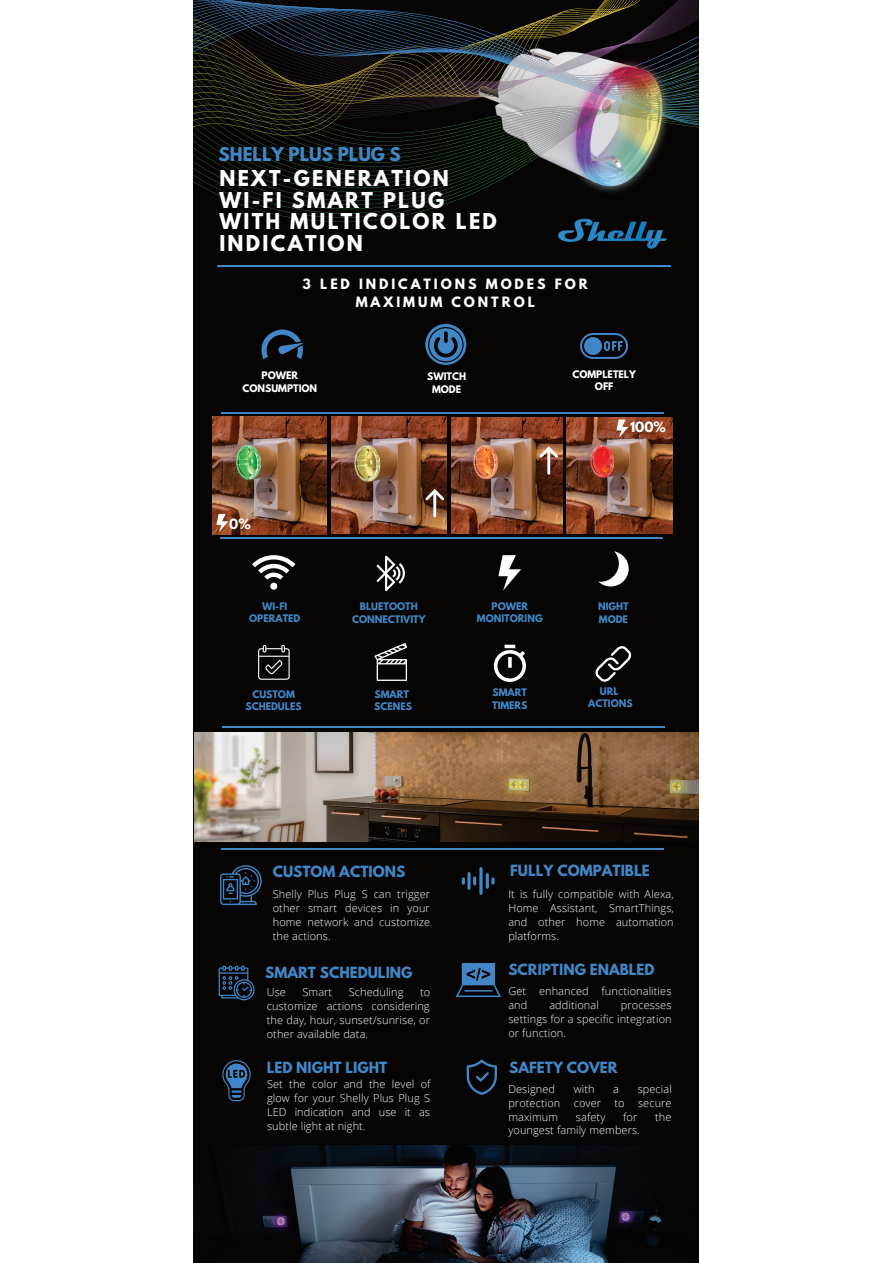
<style>
.page{position:relative;width:893px;height:1263px;background:#fff}
.page>*{position:absolute;margin:0;border:0;box-sizing:border-box;transform-origin:0 0}
.t1{font:700 19.35px/21.5px "League Spartan";letter-spacing:.12em;color:#fff}
.t2{font:700 16.8px "League Spartan";color:#4187c7}
.t3{font:700 13.65px "League Spartan";color:#4187c7}
.t4{font:700 12.6px/17.7px "League Spartan";letter-spacing:.23em;color:#fff;text-align:center}
.t5{font:300 10.95px/14px "Open Sans";letter-spacing:.01em;color:#fff;text-align:justify}
.t6{font:700 9.3px/12.6px "League Spartan";color:#4187c7;text-align:center}
.t7{font:700 9.3px/12.6px "League Spartan";color:#fff;text-align:center}
</style>
<div class="page">
<div style="left:194px;top:0;width:505px;height:1263px;background:#060504"></div>
<svg style="left:194px;top:180px;width:249px;height:42px"></svg>
<svg style="left:194px;top:122px;width:505px;height:58px"></svg>
<svg style="left:194px;top:16px;width:505px;height:106px"></svg>
<hr style="left:222px;top:726px;width:443px;height:2px;background:#4187c7">
<svg style="left:220px;top:865px;width:42px;height:40px"></svg>
<svg style="left:219px;top:966px;width:36px;height:34px"></svg>
<svg style="left:462px;top:877px;width:3px;height:8px"></svg>
<svg style="left:467px;top:872px;width:4px;height:18px"></svg>
<svg style="left:473px;top:877px;width:3px;height:8px"></svg>
<svg style="left:491px;top:877px;width:3px;height:8px"></svg>
<hr style="left:486px;top:873px;width:3px;height:16px;background:#4187c7;border-radius:2px">
<svg style="left:479px;top:867px;width:4px;height:28px"></svg>
<hr style="left:221px;top:412px;width:443px;height:2px;background:#4187c7">
<hr style="left:217px;top:266px;width:454px;height:1px;background:#4187c7">
<svg style="left:261px;top:329px;width:42px;height:30px"></svg>
<svg style="left:425px;top:324px;width:41px;height:41px"></svg>
<svg style="left:580px;top:333px;width:48px;height:26px"></svg>
<svg style="left:252px;top:555px;width:43px;height:35px"></svg>
<svg style="left:376px;top:555px;width:29px;height:36px"></svg>
<svg style="left:498px;top:555px;width:23px;height:36px"></svg>
<svg style="left:258px;top:645px;width:32px;height:35px"></svg>
<svg style="left:374px;top:643px;width:33px;height:38px"></svg>
<svg style="left:595px;top:646px;width:37px;height:36px"></svg>
<svg style="left:598px;top:551px;width:31px;height:35px"></svg>
<svg style="left:494px;top:645px;width:32px;height:37px"></svg>
<img style="left:195px;top:733px;width:504px;height:109px">
<hr style="left:220px;top:537px;width:443px;height:2px;background:#4187c7">
<img style="left:221px;top:1145px;width:442px;height:118px">
<svg style="left:456px;top:963px;width:45px;height:34px"></svg>
<svg style="left:222px;top:1060px;width:29px;height:41px"></svg>
<svg style="left:467px;top:1060px;width:30px;height:35px"></svg>
<img style="left:213px;top:417px;width:114px;height:118px">
<img style="left:331px;top:417px;width:116px;height:116px">
<img style="left:451px;top:417px;width:111px;height:116px">
<img style="left:566px;top:417px;width:106px;height:116px">
<svg style="left:216px;top:514px;width:12px;height:18px"></svg>
<svg style="left:616px;top:420px;width:12px;height:18px"></svg>
<svg style="left:425px;top:489px;width:19px;height:28px"></svg>
<svg style="left:539px;top:446px;width:19px;height:29px"></svg>
<img style="left:443px;top:106px;width:254px;height:99px">
<img style="left:574px;top:7px;width:123px;height:2px">
<img style="left:562px;top:10px;width:135px;height:2px">
<img style="left:557px;top:12px;width:140px;height:2px">
<img style="left:552px;top:14px;width:145px;height:2px">
<img style="left:443px;top:17px;width:254px;height:3px">
<img style="left:443px;top:20px;width:254px;height:86px">
<hr style="left:221px;top:848px;width:443px;height:2px;background:#4187c7">
<img style="left:558px;top:218px;width:109px;height:31px">
<h2 class="t2" style="left:219px;top:146px;width:184px">SHELLY PLUS PLUG S</h2>
<h1 class="t1" style="left:219px;top:170px;width:279px">NEXT-GENERATION<br>WI-FI SMART PLUG<br>WITH MULTICOLOR LED<br>INDICATION</h1>
<p class="t4" style="left:303px;top:277px;width:287px">3 LED INDICATIONS MODES FOR<br>MAXIMUM CONTROL</p>
<p class="t7" style="left:242px;top:370px;width:76px">POWER<br>CONSUMPTION</p>
<p class="t7" style="left:427px;top:371px;width:40px">SWITCH<br>MODE</p>
<p class="t7" style="left:572px;top:369px;width:65px">COMPLETELY<br>OFF</p>
<p class="t4" style="left:229px;top:517px;width:23px">0%</p>
<p class="t6" style="left:249px;top:601px;width:53px">WI-FI<br>OPERATED</p>
<p class="t6" style="left:352px;top:601px;width:75px">BLUETOOTH<br>CONNECTIVITY</p>
<p class="t6" style="left:477px;top:601px;width:67px">POWER<br>MONITORING</p>
<p class="t4" style="left:630px;top:419px;width:37px">100%</p>
<p class="t6" style="left:598px;top:601px;width:32px;text-align:left">NIGHT<br>MODE</p>
<p class="t6" style="left:245px;top:689px;width:58px">CUSTOM<br>SCHEDULES</p>
<p class="t6" style="left:374px;top:689px;width:39px;text-align:left">SMART<br>SCENES</p>
<p class="t6" style="left:588px;top:686px;width:46px">URL<br>ACTIONS</p>
<p class="t6" style="left:492px;top:687px;width:37px;text-align:left">SMART<br>TIMERS</p>
<p class="t3" style="left:273px;top:865px;width:134px">CUSTOM ACTIONS</p>
<p class="t3" style="left:510px;top:863px;width:141px">FULLY COMPATIBLE</p>
<p class="t5" style="left:273px;top:887px;width:159px">Shelly Plus Plug S can trigger other smart devices in your home network and customize the actions.</p>
<p class="t5" style="left:508px;top:887px;width:167px">It is fully compatible with Alexa, Home Assistant, SmartThings, and other home automation platforms.</p>
<p class="t3" style="left:265px;top:965px;width:149px">SMART SCHEDULING</p>
<p class="t5" style="left:267px;top:985px;width:21px">Use</p>
<p class="t5" style="left:302px;top:985px;width:31px">Smart</p>
<p class="t5" style="left:349px;top:985px;width:56px">Scheduling</p>
<p class="t5" style="left:267px;top:985px;width:165px;text-indent:153px">to customize actions considering the day, hour, sunset/sunrise, or other available data.</p>
<p class="t3" style="left:508px;top:963px;width:148px">SCRIPTING ENABLED</p>
<p class="t5" style="left:508px;top:984px;width:165px">Get enhanced functionalities and</p>
<p class="t5" style="left:549px;top:998px;width:51px">additional</p>
<p class="t5" style="left:508px;top:998px;width:165px;text-indent:113px">processes settings for a specific integration or function.</p>
<p class="t3" style="left:267px;top:1061px;width:122px">LED NIGHT LIGHT</p>
<p class="t3" style="left:509px;top:1061px;width:110px">SAFETY COVER</p>
<p class="t5" style="left:267px;top:1077px;width:165px">Set the color and the level of glow for your Shelly Plus Plug S LED indication and use it as subtle light at night.</p>
<p class="t5" style="left:508px;top:1082px;width:48px">Designed</p>
<p class="t5" style="left:574px;top:1082px;width:22px">with</p>
<p class="t5" style="left:613px;top:1082px;width:7px">a</p>
<p class="t5" style="left:508px;top:1082px;width:165px;text-indent:129px">special protection cover to secure maximum</p>
<p class="t5" style="left:576px;top:1109px;width:31px">safety</p>
<p class="t5" style="left:623px;top:1109px;width:16px">for</p>
<p class="t5" style="left:655px;top:1109px;width:18px">the</p>
<p class="t5" style="left:508px;top:1123px;width:133px">youngest family members.</p>
</div>
